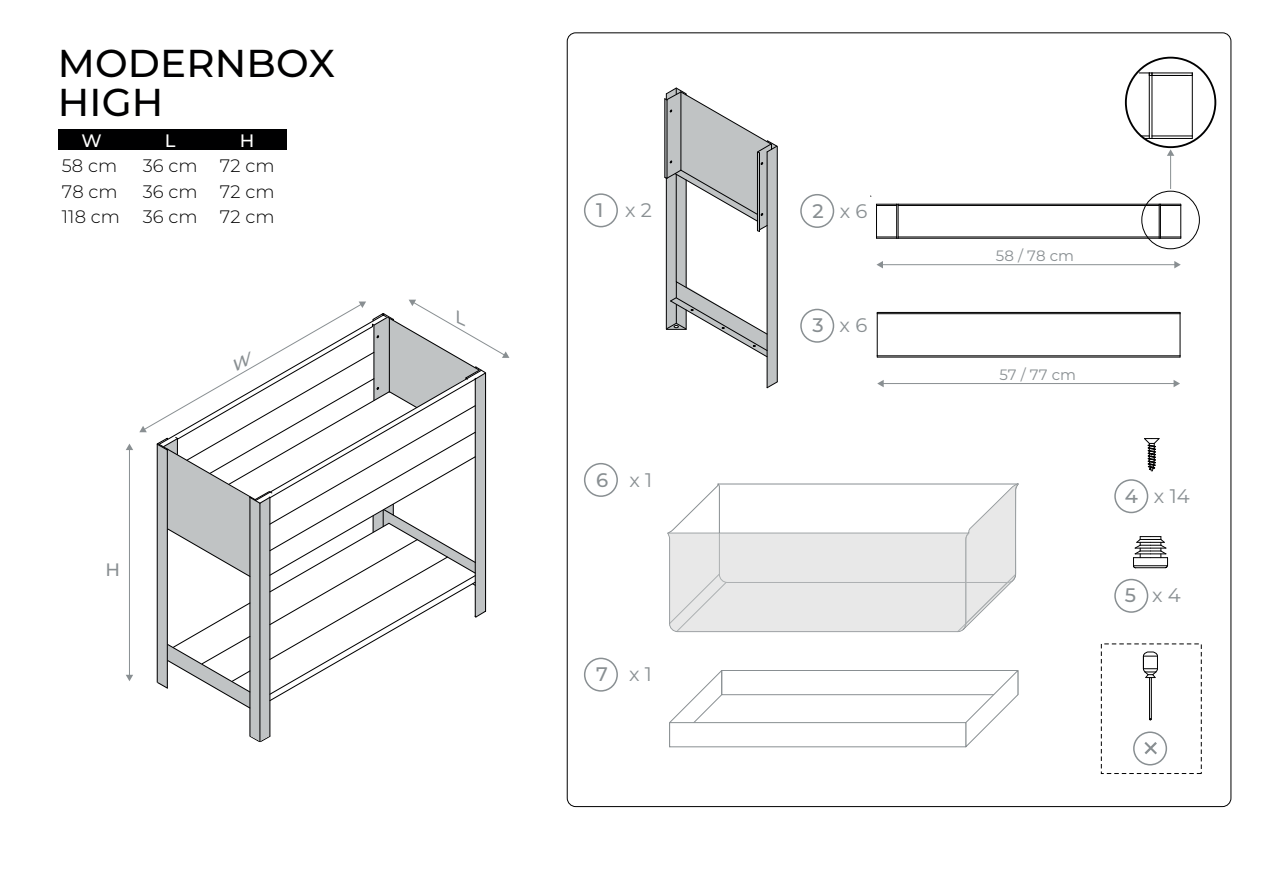
<style>
.page{position:relative;width:1263px;height:893px;background:#fff}
.page>*{position:absolute;margin:0;border:0;box-sizing:border-box;transform-origin:0 0}
.t1{font:500 38.85px/38.8px "Montserrat";letter-spacing:.005em;color:#000001}
.t2{font:19.65px "Montserrat";color:#898f92}
.t3{font:300 18px "Montserrat";letter-spacing:.005em;color:#000001}
.t4{font:500 18px "Montserrat";color:#fff}
.t5{font:500 18px "Montserrat";color:#898f92}
.t6{font:15px "Montserrat";letter-spacing:.005em;color:#898f92}
.s1{font-weight:500}
</style>
<div class="page">
<hr style="left:898px;top:237px;width:261px;height:1px;background:#000001">
<hr style="left:898px;top:238px;width:261px;height:1px;background:#000001">
<hr style="left:898px;top:205px;width:261px;height:1px;background:#000001">
<hr style="left:1159px;top:205px;width:1px;height:32px;background:#000001">
<hr style="left:898px;top:205px;width:1px;height:32px;background:#000001">
<hr style="left:898px;top:204px;width:261px;height:1px;background:#000001">
<hr style="left:1180px;top:205px;width:1px;height:32px;background:#000001">
<hr style="left:1160px;top:205px;width:1px;height:32px;background:#000001">
<hr style="left:896px;top:205px;width:1px;height:32px;background:#000001">
<hr style="left:876px;top:205px;width:1px;height:32px;background:#000001">
<svg style="left:1159px;top:237px;width:22px;height:2px"></svg>
<svg style="left:1159px;top:204px;width:22px;height:2px"></svg>
<svg style="left:876px;top:237px;width:23px;height:2px"></svg>
<svg style="left:876px;top:204px;width:23px;height:2px"></svg>
<hr style="left:877px;top:355px;width:303px;height:1px;background:#000001">
<hr style="left:877px;top:357px;width:303px;height:1px;background:#000001">
<hr style="left:877px;top:313px;width:303px;height:1px;background:#000001">
<hr style="left:877px;top:312px;width:303px;height:1px;background:#000001">
<hr style="left:1180px;top:314px;width:1px;height:42px;background:#000001">
<hr style="left:877px;top:314px;width:1px;height:42px;background:#000001">
<hr style="left:882px;top:264px;width:293px;height:1px;background:#898f92">
<svg style="left:876px;top:261px;width:7px;height:7px"></svg>
<svg style="left:1174px;top:261px;width:7px;height:7px"></svg>
<hr style="left:883px;top:383px;width:292px;height:1px;background:#898f92">
<svg style="left:877px;top:380px;width:7px;height:7px"></svg>
<svg style="left:1173px;top:380px;width:7px;height:7px"></svg>
<div style="left:584px;top:193px;width:34px;height:34px;border:2px solid #898f92;border-radius:50%"></div>
<div style="left:800px;top:194px;width:34px;height:34px;border:2px solid #898f92;border-radius:50%"></div>
<div style="left:800px;top:309px;width:34px;height:34px;border:2px solid #898f92;border-radius:50%"></div>
<div style="left:584px;top:463px;width:34px;height:34px;border:2px solid #898f92;border-radius:50%"></div>
<div style="left:584px;top:658px;width:34px;height:34px;border:2px solid #898f92;border-radius:50%"></div>
<hr style="left:1149px;top:75px;width:39px;height:1px;background:#000001">
<hr style="left:1149px;top:73px;width:1px;height:63px;background:#000001">
<hr style="left:1152px;top:135px;width:40px;height:1px;background:#000001">
<hr style="left:1152px;top:138px;width:40px;height:1px;background:#000001">
<hr style="left:1152px;top:75px;width:40px;height:1px;background:#000001">
<hr style="left:1192px;top:73px;width:1px;height:63px;background:#000001">
<hr style="left:1151px;top:73px;width:1px;height:63px;background:#000001">
<hr style="left:1152px;top:72px;width:40px;height:1px;background:#000001">
<svg style="left:1141px;top:135px;width:11px;height:4px"></svg>
<svg style="left:1139px;top:72px;width:13px;height:3px"></svg>
<hr style="left:1170px;top:155px;width:1px;height:34px;background:#898f92">
<svg style="left:1167px;top:149px;width:7px;height:7px"></svg>
<div style="left:1141px;top:191px;width:59px;height:58px;border:1px solid #000001;border-radius:50%"></div>
<div style="left:1125px;top:57px;width:91px;height:91px;border:2px solid #000001;border-radius:50%"></div>
<svg style="left:1133px;top:536px;width:35px;height:33px"></svg>
<svg style="left:1144px;top:438px;width:16px;height:34px"></svg>
<div style="left:1114px;top:479px;width:34px;height:34px;border:2px solid #898f92;border-radius:50%"></div>
<div style="left:1114px;top:579px;width:34px;height:34px;border:2px solid #898f92;border-radius:50%"></div>
<div style="left:1133px;top:731px;width:34px;height:34px;border:2px solid #898f92;border-radius:50%"></div>
<hr style="left:1151px;top:678px;width:1px;height:41px;background:#000001">
<hr style="left:1149px;top:678px;width:1px;height:41px;background:#000001">
<svg style="left:1142px;top:652px;width:16px;height:27px"></svg>
<div style="left:1101px;top:644px;width:101px;height:130px;border:1px dashed #000001"></div>
<div style="left:58px;top:129px;width:228px;height:21px;background:#000001"></div>
<hr style="left:129px;top:449px;width:1px;height:227px;background:#898f92">
<svg style="left:126px;top:444px;width:7px;height:6px"></svg>
<svg style="left:126px;top:675px;width:7px;height:6px"></svg>
<svg style="left:667px;top:483px;width:352px;height:150px"></svg>
<div style="left:721px;top:670px;width:297px;height:25px;border:1px solid #898f92"></div>
<svg style="left:669px;top:670px;width:54px;height:78px"></svg>
<svg style="left:965px;top:670px;width:54px;height:78px"></svg>
<div style="left:669px;top:722px;width:297px;height:25px;background:#fff;border:1px solid #898f92"></div>
<svg style="left:664px;top:87px;width:114px;height:302px"></svg>
<svg style="left:139px;top:300px;width:370px;height:442px"></svg>
<h1 class="t1" style="left:58px;top:42px;width:279px">MODERNBOX<br>HIGH</h1>
<p class="t4" style="left:82px;top:128px;width:22px">W</p>
<p class="t4" style="left:165px;top:128px;width:12px">L</p>
<p class="t4" style="left:240px;top:128px;width:16px">H</p>
<p class="t3" style="left:62px;top:154px;width:57px">58 cm</p>
<p class="t3" style="left:143px;top:154px;width:133px">36 cm 72 cm</p>
<p class="t3" style="left:62px;top:179px;width:57px">78 cm</p>
<p class="t3" style="left:143px;top:179px;width:133px">36 cm 72 cm</p>
<p class="t3" style="left:62px;top:205px;width:60px">118 cm</p>
<p class="t3" style="left:143px;top:205px;width:133px">36 cm 72 cm</p>
<p class="t5" style="left:106px;top:557px;width:16px">H</p>
<p class="t2" style="left:596px;top:197px;width:57px"><span class="s1">1</span> x 2</p>
<p class="t2" style="left:813px;top:197px;width:56px"><span class="s1">2</span> x 6</p>
<p class="t2" style="left:596px;top:466px;width:58px"><span class="s1">6</span> x 1</p>
<p class="t2" style="left:596px;top:661px;width:57px"><span class="s1">7</span> x 1</p>
<p class="t2" style="left:813px;top:312px;width:56px"><span class="s1">3</span> x 6</p>
<p class="t6" style="left:996px;top:245px;width:80px">58 / 78 cm</p>
<p class="t6" style="left:999px;top:364px;width:78px">57 / 77 cm</p>
<p class="t2" style="left:1125px;top:482px;width:66px"><span class="s1">4</span> x 14</p>
<p class="t2" style="left:1125px;top:582px;width:57px"><span class="s1">5</span> x 4</p>
</div>
